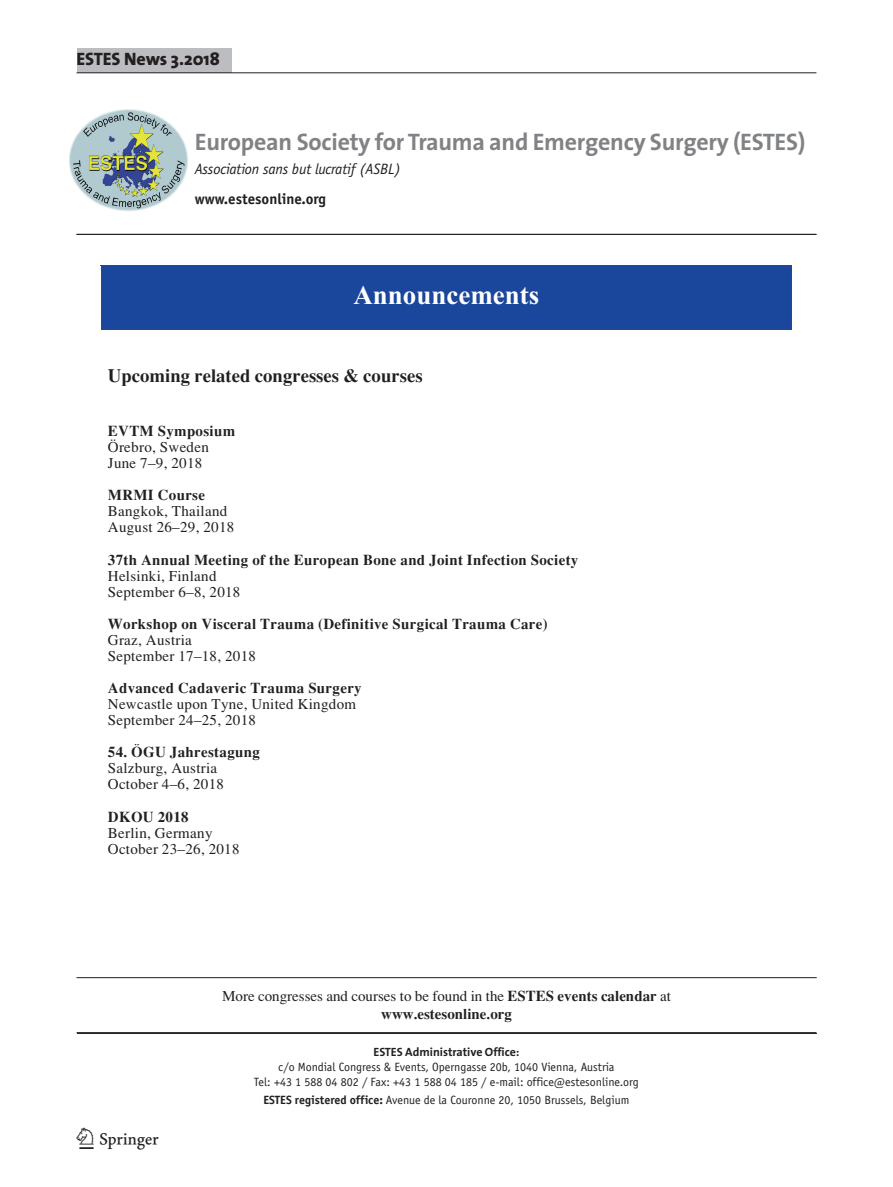
<style>
.page{position:relative;width:893px;height:1187px;background:#fff}
.page>*{position:absolute;margin:0;border:0;box-sizing:border-box;transform-origin:0 0}
.t1{font:30px "Springnew";color:#231f20}
.t2{font:700 27px "Times New Roman";color:#fff}
.t3{font:700 24px "The Sans";letter-spacing:-.01em;color:#808285}
.t4{font:700 18.75px "Times";color:#231f20}
.t5{font:800 18px "The Sans";color:#231f20}
.t6{font:15px/16px "Times";letter-spacing:.02em;color:#231f20}
.t7{font:700 15px "Times";letter-spacing:.02em;color:#231f20}
.t8{font:15px/18px "Times";color:#231f20;text-align:center}
.t9{font:italic 15px "Officina Sans LT";letter-spacing:-.01em;color:#231f20}
.t10{font:700 15px "Officina Sans LT";color:#231f20}
.t11{font:12px/15px "Officina Sans LT";color:#231f20;text-align:center}
.t12{font:700 12px "The Sans";color:#231f20}
.s1{font-weight:700}
</style>
<div class="page">
<div style="left:77px;top:48px;width:154px;height:25px;background:#bcbdc0"></div>
<hr style="left:77px;top:73px;width:739px;height:1px;background:#231f20">
<hr style="left:77px;top:1032px;width:739px;height:1px;background:#231f20">
<img style="left:69px;top:109px;width:119px;height:102px">
<hr style="left:77px;top:234px;width:739px;height:1px;background:#231f20">
<div style="left:102px;top:266px;width:690px;height:63px;background:#1a469b"></div>
<hr style="left:101px;top:265px;width:691px;height:1px;background:#1b4e83">
<hr style="left:101px;top:266px;width:1px;height:64px;background:#1b4e83">
<hr style="left:101px;top:329px;width:691px;height:1px;background:#1b4e83">
<hr style="left:792px;top:266px;width:1px;height:64px;background:#1b4e83">
<hr style="left:77px;top:1033px;width:740px;height:1px;background:#231f20">
<hr style="left:77px;top:977px;width:740px;height:1px;background:#231f20">
<p class="t5" style="left:77px;top:52px;width:145px">ESTES News 3.2018</p>
<h3 class="t3" style="left:195px;top:132px;width:612px">European Society for Trauma and Emergency Surgery (ESTES)</h3>
<p class="t9" style="left:195px;top:163px;width:207px">Association sans but lucratif (ASBL)</p>
<p class="t10" style="left:195px;top:193px;width:133px">www.estesonline.org</p>
<h2 class="t2" style="left:353px;top:278px;width:187px">Announcements</h2>
<p class="t4" style="left:108px;top:368px;width:316px">Upcoming related congresses &amp; courses</p>
<p class="t7" style="left:108px;top:425px;width:129px">EVTM Symposium</p>
<p class="t6" style="left:108px;top:440px;width:102px">Örebro, Sweden<br>June 7–9, 2018</p>
<p class="t7" style="left:108px;top:490px;width:99px">MRMI Course</p>
<p class="t6" style="left:108px;top:504px;width:128px">Bangkok, Thailand<br>August 26–29, 2018</p>
<p class="t7" style="left:108px;top:554px;width:472px">37th Annual Meeting of the European Bone and Joint Infection Society</p>
<p class="t6" style="left:108px;top:569px;width:134px">Helsinki, Finland<br>September 6–8, 2018</p>
<p class="t7" style="left:108px;top:618px;width:441px">Workshop on Visceral Trauma (Definitive Surgical Trauma Care)</p>
<p class="t6" style="left:108px;top:633px;width:150px">Graz, Austria<br>September 17–18, 2018</p>
<p class="t7" style="left:108px;top:682px;width:255px">Advanced Cadaveric Trauma Surgery</p>
<p class="t6" style="left:108px;top:697px;width:250px">Newcastle upon Tyne, United Kingdom<br>September 24–25, 2018</p>
<p class="t7" style="left:108px;top:746px;width:154px">54. ÖGU Jahrestagung</p>
<p class="t6" style="left:108px;top:761px;width:118px">Salzburg, Austria<br>October 4–6, 2018</p>
<p class="t7" style="left:108px;top:811px;width:82px">DKOU 2018</p>
<p class="t6" style="left:108px;top:825px;width:133px">Berlin, Germany<br>October 23–26, 2018</p>
<p class="t8" style="left:222px;top:988px;width:450px">More congresses and courses to be found in the <span class="s1">ESTES events calendar</span> at <span class="s1">www.estesonline.org</span></p>
<h1 class="t1" style="left:79px;top:1127px;width:81px">123</h1>
<p class="t12" style="left:373px;top:1046px;width:147px">ESTES Administrative Office:</p>
<p class="t11" style="left:254px;top:1060px;width:386px">c/o Mondial Congress &amp; Events, Operngasse 20b, 1040 Vienna, Austria<br>Tel: +43 1 588 04 802 / Fax: +43 1 588 04 185 / e-mail: office@estesonline.org</p>
<p class="t11" style="left:263px;top:1093px;width:367px"><span class="s1">ESTES registered office:</span> Avenue de la Couronne 20, 1050 Brussels, Belgium</p>
</div>
